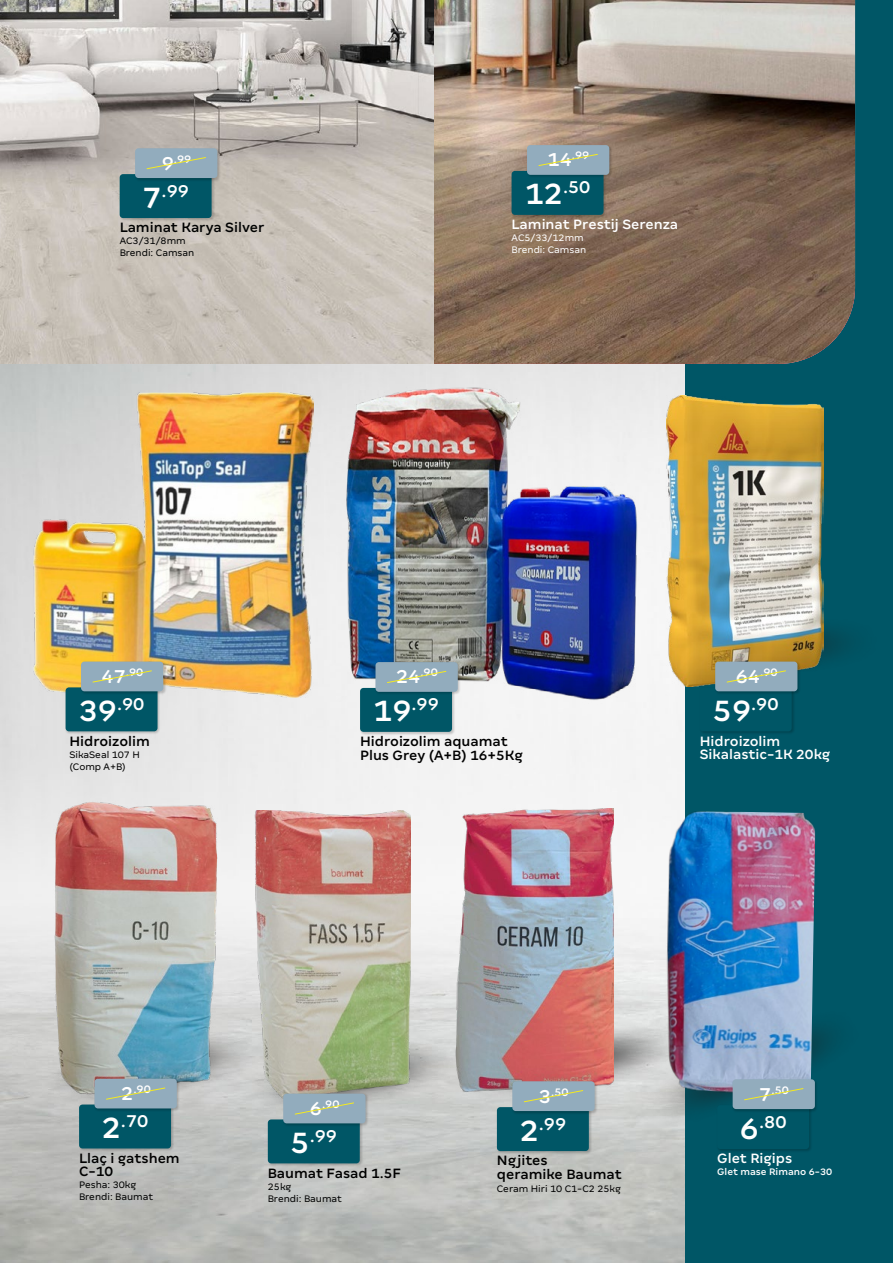
<style>
.page{position:relative;width:893px;height:1263px;background:#fff}
.page>*{position:absolute;margin:0;border:0;box-sizing:border-box;transform-origin:0 0}
.t1{font:500 19.2px "Margem";color:#fff}
.t2{font:500 15px/13.5px "Margem";color:#000}
.t3{font:500 15px/13.5px "Margem";color:#fff}
.t4{font:500 15px "Margem";color:#000101}
.t5{font:500 12.3px "Margem";color:#fff}
.t6{font:10.5px/12px "Margem";color:#000101}
.t7{font:10.5px/12px "Margem";color:#fff}
.t8{font:10.5px/12px "Margem";color:#000}
.t9{font:10.5px "Margem Rounded";color:#000}
.t10{font:500 10.5px "Margem";color:#fff}
.s1{font-size:21px}
.s2{font-size:33px}
</style>
<div class="page">
<img style="left:1px;top:0;width:892px;height:1263px">
<svg style="left:0;top:364px;width:1px;height:899px"></svg>
<div style="left:685px;top:1px;width:208px;height:1262px;background:#005666"></div>
<img style="left:0;top:0;width:434px;height:364px">
<svg style="left:434px;top:0;width:421px;height:364px;background:#907c6b"></svg>
<div style="left:119px;top:174px;width:96px;height:48px;background:#000;opacity:.2"></div>
<div style="left:120px;top:174px;width:92px;height:44px;background:#005666;border-radius:3px"></div>
<div style="left:135px;top:148px;width:86px;height:34px;background:#000;opacity:.2"></div>
<div style="left:135px;top:148px;width:82px;height:30px;background:#92acbd;border-radius:3px"></div>
<svg style="left:146px;top:157px;width:60px;height:13px"></svg>
<div style="left:511px;top:171px;width:96px;height:48px;background:#000;opacity:.2"></div>
<div style="left:512px;top:171px;width:91px;height:44px;background:#005666;border-radius:3px"></div>
<div style="left:527px;top:145px;width:86px;height:33px;background:#000;opacity:.2"></div>
<div style="left:527px;top:145px;width:82px;height:30px;background:#92acbd;border-radius:3px"></div>
<svg style="left:538px;top:154px;width:60px;height:12px"></svg>
<img style="left:34px;top:392px;width:279px;height:305px">
<div style="left:65px;top:687px;width:96px;height:48px;background:#000;opacity:.2"></div>
<div style="left:66px;top:687px;width:92px;height:44px;background:#005666;border-radius:3px"></div>
<div style="left:81px;top:661px;width:86px;height:34px;background:#000;opacity:.2"></div>
<div style="left:81px;top:662px;width:82px;height:29px;background:#92acbd;border-radius:3px"></div>
<svg style="left:92px;top:670px;width:60px;height:13px"></svg>
<img style="left:237px;top:1024px;width:227px;height:109px">
<img style="left:248px;top:810px;width:163px;height:294px">
<div style="left:267px;top:1119px;width:96px;height:48px;background:#000;opacity:.2"></div>
<div style="left:268px;top:1119px;width:92px;height:44px;background:#005666;border-radius:3px"></div>
<div style="left:283px;top:1093px;width:86px;height:34px;background:#000;opacity:.2"></div>
<div style="left:283px;top:1094px;width:83px;height:29px;background:#92acbd;border-radius:3px"></div>
<svg style="left:294px;top:1102px;width:60px;height:13px"></svg>
<img style="left:451px;top:1004px;width:178px;height:115px">
<img style="left:450px;top:809px;width:163px;height:286px">
<div style="left:496px;top:1107px;width:96px;height:48px;background:#000;opacity:.2"></div>
<div style="left:497px;top:1107px;width:92px;height:44px;background:#005666;border-radius:3px"></div>
<div style="left:512px;top:1081px;width:86px;height:33px;background:#000;opacity:.2"></div>
<div style="left:512px;top:1081px;width:83px;height:30px;background:#92acbd;border-radius:3px"></div>
<svg style="left:523px;top:1090px;width:60px;height:13px"></svg>
<img style="left:336px;top:382px;width:311px;height:334px">
<div style="left:360px;top:687px;width:96px;height:48px;background:#000;opacity:.2"></div>
<div style="left:360px;top:688px;width:92px;height:44px;background:#005666;border-radius:3px"></div>
<div style="left:375px;top:662px;width:86px;height:33px;background:#000;opacity:.2"></div>
<div style="left:375px;top:662px;width:83px;height:30px;background:#92acbd;border-radius:3px"></div>
<svg style="left:387px;top:671px;width:60px;height:12px"></svg>
<img style="left:37px;top:1014px;width:231px;height:110px">
<img style="left:46px;top:800px;width:171px;height:297px">
<div style="left:79px;top:1104px;width:96px;height:48px;background:#000;opacity:.2"></div>
<div style="left:79px;top:1104px;width:92px;height:44px;background:#005666;border-radius:3px"></div>
<div style="left:94px;top:1078px;width:86px;height:34px;background:#000;opacity:.2"></div>
<div style="left:95px;top:1079px;width:82px;height:29px;background:#92acbd;border-radius:3px"></div>
<svg style="left:106px;top:1087px;width:60px;height:13px"></svg>
<img style="left:629px;top:990px;width:201px;height:155px">
<img style="left:650px;top:810px;width:166px;height:298px">
<div style="left:717px;top:1105px;width:96px;height:48px;background:#004a58"></div>
<div style="left:717px;top:1105px;width:92px;height:44px;background:#005666;border-radius:3px"></div>
<div style="left:732px;top:1079px;width:86px;height:34px;background:#004c59"></div>
<div style="left:733px;top:1079px;width:82px;height:30px;background:#92acbd;border-radius:3px"></div>
<svg style="left:744px;top:1088px;width:60px;height:13px"></svg>
<img style="left:663px;top:605px;width:181px;height:83px">
<img style="left:667px;top:395px;width:157px;height:291px">
<div style="left:699px;top:687px;width:96px;height:48px;background:#004b59"></div>
<div style="left:700px;top:687px;width:92px;height:44px;background:#005666;border-radius:3px"></div>
<div style="left:715px;top:661px;width:86px;height:34px;background:#000;opacity:.2"></div>
<div style="left:715px;top:662px;width:82px;height:29px;background:#92acbd;border-radius:3px"></div>
<svg style="left:726px;top:670px;width:60px;height:13px"></svg>
<p class="t5" style="left:162px;top:151px;width:31px"><span class="s1">9</span>.99</p>
<p class="t5" style="left:548px;top:148px;width:43px"><span class="s1">14</span>.99</p>
<p class="t1" style="left:142px;top:179px;width:48px"><span class="s2">7</span>.99</p>
<p class="t1" style="left:525px;top:176px;width:67px"><span class="s2">12</span>.50</p>
<p class="t4" style="left:120px;top:219px;width:146px">Laminat Karya Silver</p>
<p class="t6" style="left:120px;top:235px;width:76px">AC3/31/8mm<br>Brendi: Camsan</p>
<p class="t3" style="left:512px;top:218px;width:168px">Laminat Prestij Serenza</p>
<p class="t7" style="left:512px;top:232px;width:76px">AC5/33/12mm<br>Brendi: Camsan</p>
<p class="t5" style="left:102px;top:665px;width:43px"><span class="s1">47</span>.90</p>
<p class="t5" style="left:396px;top:665px;width:43px"><span class="s1">24</span>.90</p>
<p class="t5" style="left:736px;top:665px;width:43px"><span class="s1">64</span>.90</p>
<p class="t1" style="left:79px;top:692px;width:67px"><span class="s2">39</span>.90</p>
<p class="t1" style="left:373px;top:693px;width:67px"><span class="s2">19</span>.99</p>
<p class="t1" style="left:713px;top:692px;width:67px"><span class="s2">59</span>.90</p>
<p class="t2" style="left:69px;top:734px;width:82px">Hidroizolim</p>
<p class="t8" style="left:69px;top:748px;width:72px">SikaSeal 107 H (Comp A+B)</p>
<p class="t2" style="left:360px;top:734px;width:164px">Hidroizolim aquamat<br>Plus Grey (A+B) 16+5Kg</p>
<p class="t3" style="left:700px;top:734px;width:132px">Hidroizolim<br>Sikalastic-1K 20kg</p>
<p class="t5" style="left:121px;top:1082px;width:31px"><span class="s1">2</span>.90</p>
<p class="t1" style="left:102px;top:1109px;width:48px"><span class="s2">2</span>.70</p>
<p class="t2" style="left:79px;top:1151px;width:102px">Llaç i gatshem<br>C-10</p>
<p class="t6" style="left:79px;top:1179px;width:76px">Pesha: 30kg<br>Brendi: Baumat</p>
<p class="t5" style="left:310px;top:1097px;width:31px"><span class="s1">6</span>.90</p>
<p class="t1" style="left:291px;top:1124px;width:48px"><span class="s2">5</span>.99</p>
<p class="t2" style="left:268px;top:1166px;width:135px">Baumat Fasad 1.5F</p>
<p class="t6" style="left:268px;top:1180px;width:76px">25kg<br>Brendi: Baumat</p>
<p class="t5" style="left:539px;top:1084px;width:31px"><span class="s1">3</span>.50</p>
<p class="t5" style="left:759px;top:1082px;width:31px"><span class="s1">7</span>.50</p>
<p class="t1" style="left:520px;top:1112px;width:48px"><span class="s2">2</span>.99</p>
<p class="t1" style="left:740px;top:1110px;width:48px"><span class="s2">6</span>.80</p>
<p class="t2" style="left:497px;top:1154px;width:126px">Ngjites<br>qeramike Baumat</p>
<p class="t9" style="left:497px;top:1183px;width:125px">Ceram Hiri 10 C1-C2 25kg</p>
<p class="t3" style="left:717px;top:1152px;width:77px">Glet Rigips</p>
<p class="t10" style="left:717px;top:1166px;width:116px">Glet mase Rimano 6-30</p>
</div>
